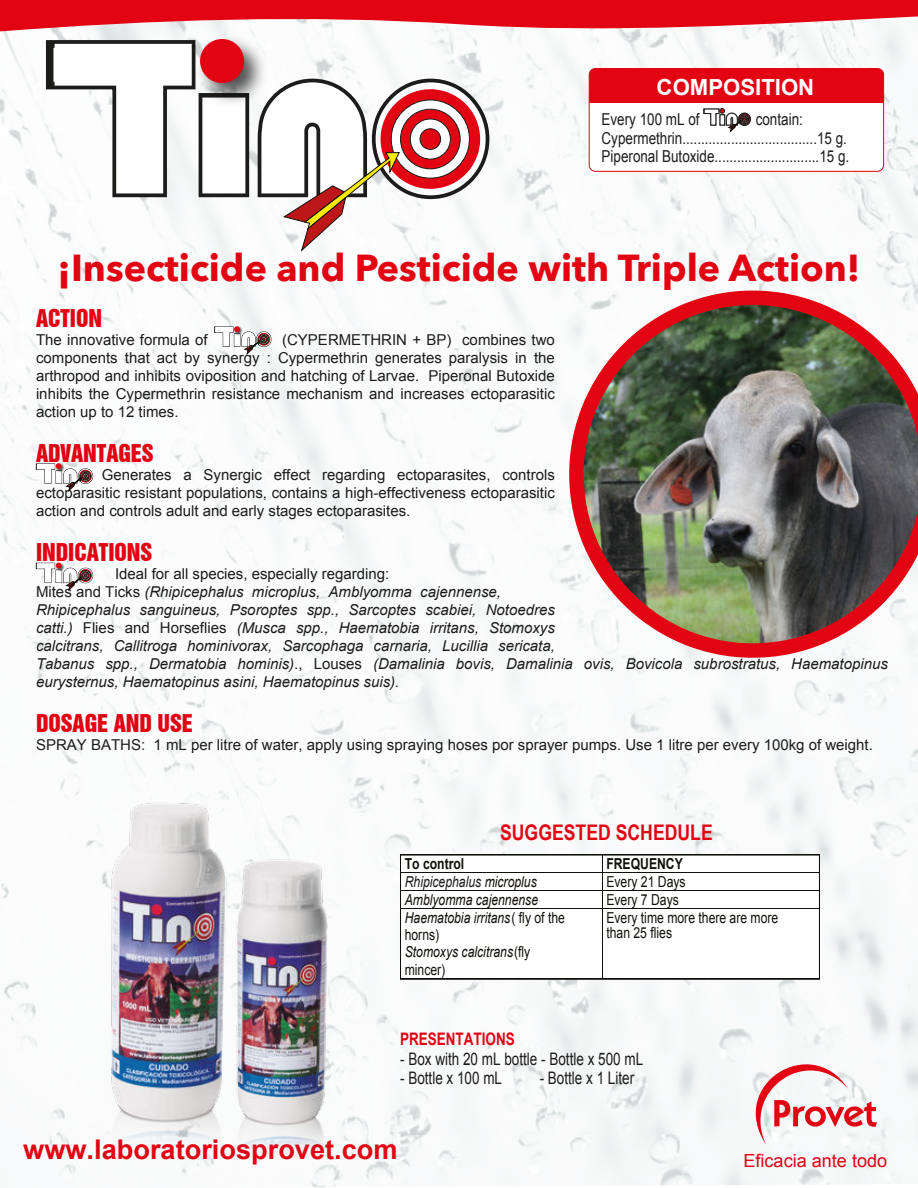
<style>
.page{position:relative;width:918px;height:1188px;background:#fff}
.page>*{position:absolute;margin:0;border:0;box-sizing:border-box;transform-origin:0 0}
.t1{font:700 37.5px "Avenir Next";color:#e30413}
.t2{font:700 27.15px "Arial";color:#e30413}
.t3{font:22.5px "Swiss 921 BT Regular A";color:#e30413}
.t4{font:700 22.2px "Arial";color:#fff}
.t5{font:700 21.45px "Arial Narrow";color:#e30413}
.t6{font:18.15px "Arial";color:#e30413}
.t7{font:17.25px "Arial";color:#1c1c1b;scale:.78 1}
.t8{font:700 17.25px "Arial";color:#e30413;scale:.78 1}
.t9{font:16.5px/18.3px "Arial";color:#1c1c1b;scale:.82 1}
.t10{font:italic 15.15px/17.4px "Arial";color:#12100b;scale:.81 1}
.t11{font:15.15px/14.7px "Arial";color:#12100b;scale:.81 1}
.t12{font:italic 15.15px "Arial";color:#1c1c1b;scale:.81 1}
.t13{font:700 15.15px "Arial";color:#12100b;scale:.81 1}
.t14{font:15px/18px "Arial";color:#1c1c1b;text-align:justify}
.t15{font:italic 15px/18px "Arial";color:#1c1c1b}
.s1{font-style:normal}
.s2{color:#12100b}
</style>
<div class="page">
<img style="left:0;top:34px;width:918px;height:1154px">
<svg style="left:0;top:0;width:918px;height:34px"></svg>
<div style="left:589px;top:69px;width:295px;height:102px;background:#fff;border-radius:6px"></div>
<div style="left:589px;top:69px;width:295px;height:34px;background:#e30413"></div>
<div style="left:589px;top:68px;width:295px;height:104px;border:1px solid #e30413;border-radius:6px"></div>
<svg style="left:703px;top:108px;width:48px;height:24px"></svg>
<svg style="left:42px;top:36px;width:452px;height:168px"></svg>
<svg style="left:55px;top:44px;width:431px;height:151px"></svg>
<img style="left:189px;top:28px;width:85px;height:85px">
<div style="left:200px;top:39px;width:44px;height:44px;background:#e30413;border-radius:50%"></div>
<div style="left:381px;top:89px;width:99px;height:100px;background:#e30413;border-radius:50%"></div>
<svg style="left:391px;top:100px;width:78px;height:78px;background:#ebeaea"></svg>
<div style="left:391px;top:100px;width:79px;height:78px;border:1px solid #1c1c1b;border-radius:50%"></div>
<div style="left:401px;top:109px;width:59px;height:60px;background:#e30413;border-radius:50%"></div>
<div style="left:400px;top:109px;width:60px;height:60px;border:1px solid #1c1c1b;border-radius:50%"></div>
<svg style="left:410px;top:119px;width:40px;height:40px"></svg>
<div style="left:410px;top:119px;width:41px;height:40px;border:1px solid #1c1c1b;border-radius:50%"></div>
<div style="left:420px;top:129px;width:21px;height:20px;background:#e30413;border-radius:50%"></div>
<div style="left:420px;top:129px;width:21px;height:20px;border:1px solid #1c1c1b;border-radius:50%"></div>
<svg style="left:284px;top:152px;width:116px;height:99px"></svg>
<div style="left:400px;top:855px;width:420px;height:124px;background:#fff;border:1px solid #1c1c1b"></div>
<hr style="left:401px;top:854px;width:201px;height:1px;background:#12100b">
<hr style="left:603px;top:854px;width:216px;height:1px;background:#12100b">
<hr style="left:401px;top:873px;width:201px;height:1px;background:#12100b">
<hr style="left:603px;top:873px;width:216px;height:1px;background:#12100b">
<hr style="left:401px;top:891px;width:201px;height:1px;background:#12100b">
<hr style="left:603px;top:891px;width:216px;height:1px;background:#12100b">
<svg style="left:401px;top:855px;width:1px;height:54px"></svg>
<hr style="left:401px;top:909px;width:201px;height:1px;background:#12100b">
<svg style="left:602px;top:854px;width:1px;height:55px"></svg>
<hr style="left:603px;top:909px;width:216px;height:1px;background:#12100b">
<svg style="left:819px;top:854px;width:1px;height:55px"></svg>
<hr style="left:401px;top:909px;width:1px;height:70px;background:#12100b">
<hr style="left:401px;top:979px;width:201px;height:1px;background:#12100b">
<hr style="left:602px;top:909px;width:1px;height:70px;background:#12100b">
<hr style="left:603px;top:979px;width:216px;height:1px;background:#12100b">
<hr style="left:819px;top:909px;width:1px;height:70px;background:#12100b">
<svg style="left:35px;top:462px;width:59px;height:29px"></svg>
<svg style="left:214px;top:325px;width:58px;height:29px"></svg>
<svg style="left:35px;top:561px;width:59px;height:29px"></svg>
<img style="left:94px;top:797px;width:247px;height:379px">
<img style="left:569px;top:291px;width:349px;height:367px">
<svg style="left:726px;top:1032px;width:151px;height:113px"></svg>
<h3 class="t4" style="left:657px;top:79px;width:159px">COMPOSITION</h3>
<p class="t9" style="left:602px;top:112px;width:121px">Every 100 mL of</p>
<p class="t9" style="left:602px;top:112px;width:304px;text-indent:154px">contain:<br>Cypermethrin....................................15 g.<br>Piperonal Butoxide............................15 g.</p>
<h1 class="t1" style="left:58px;top:253px;width:804px">¡Insecticide and Pesticide with Triple Action!</h1>
<h3 class="t3" style="left:36px;top:309px;width:68px">ACTION</h3>
<p class="t14" style="left:36px;top:332px;width:173px">The innovative formula of</p>
<p class="t14" style="left:36px;top:332px;width:520px;text-indent:246px">(CYPERMETHRIN + BP) combines two components that act by synergy : Cypermethrin generates paralysis in the arthropod and inhibits oviposition and hatching of Larvae. Piperonal Butoxide inhibits the Cypermethrin resistance mechanism and increases ectoparasitic action up to 12 times.</p>
<h3 class="t3" style="left:36px;top:444px;width:119px">ADVANTAGES</h3>
<p class="t14" style="left:36px;top:467px;width:520px;text-indent:66px">Generates a Synergic effect regarding ectoparasites, controls ectoparasitic resistant populations, contains a high-effectiveness ectoparasitic action and controls adult and early stages ectoparasites.</p>
<h3 class="t3" style="left:36px;top:543px;width:118px">INDICATIONS</h3>
<p class="t15" style="left:36px;top:566px;width:853px;text-indent:79px"><span class="s1">Ideal for all species, especially regarding:<br>Mites and Ticks</span> (Rhipicephalus microplus, Amblyomma cajennense,<br>Rhipicephalus sanguineus, Psoroptes spp., Sarcoptes scabiei, Notoedres<br>catti.) <span class="s1">Flies and Horseflies</span> (Musca spp., Haematobia irritans, Stomoxys<br>calcitrans, Callitroga hominivorax, Sarcophaga carnaria, Lucillia sericata,<br>Tabanus spp., Dermatobia hominis)<span class="s1">., Louses</span> (Damalinia bovis, Damalinia ovis, Bovicola subrostratus, Haematopinus eurysternus, Haematopinus asini, Haematopinus suis).</p>
<h3 class="t3" style="left:36px;top:714px;width:158px">DOSAGE AND USE</h3>
<p class="t14" style="left:36px;top:737px;width:838px">SPRAY BATHS: 1 mL per litre of water, apply using spraying hoses por sprayer pumps. Use 1 litre per every 100kg of weight.</p>
<h3 class="t5" style="left:500px;top:820px;width:214px">SUGGESTED SCHEDULE</h3>
<p class="t13" style="left:405px;top:858px;width:75px">To control</p>
<p class="t13" style="left:606px;top:858px;width:96px">FREQUENCY</p>
<p class="t12" style="left:405px;top:876px;width:165px">Rhipicephalus <span class="s2">microplus</span></p>
<p class="t11" style="left:606px;top:876px;width:99px">Every 21 Days</p>
<p class="t10" style="left:405px;top:892px;width:166px">Amblyomma cajennense</p>
<p class="t11" style="left:606px;top:894px;width:91px">Every 7 Days</p>
<p class="t10" style="left:405px;top:910px;width:199px">Haematobia irritans <span class="s1">( fly of the horns)<br></span>Stomoxys calcitrans <span class="s1">(fly mincer)</span></p>
<p class="t11" style="left:606px;top:912px;width:214px">Every time more there are more than 25 flies</p>
<p class="t8" style="left:400px;top:1033px;width:149px">PRESENTATIONS</p>
<p class="t7" style="left:400px;top:1052px;width:313px">- Box with 20 mL bottle - Bottle x 500 mL</p>
<p class="t7" style="left:400px;top:1072px;width:132px">- Bottle x 100 mL</p>
<p class="t7" style="left:540px;top:1072px;width:123px">- Bottle x 1 Liter</p>
<h2 class="t2" style="left:23px;top:1139px;width:376px">www.laboratoriosprovet.com</h2>
<p class="t6" style="left:743px;top:1154px;width:145px">Eficacia ante todo</p>
</div>
